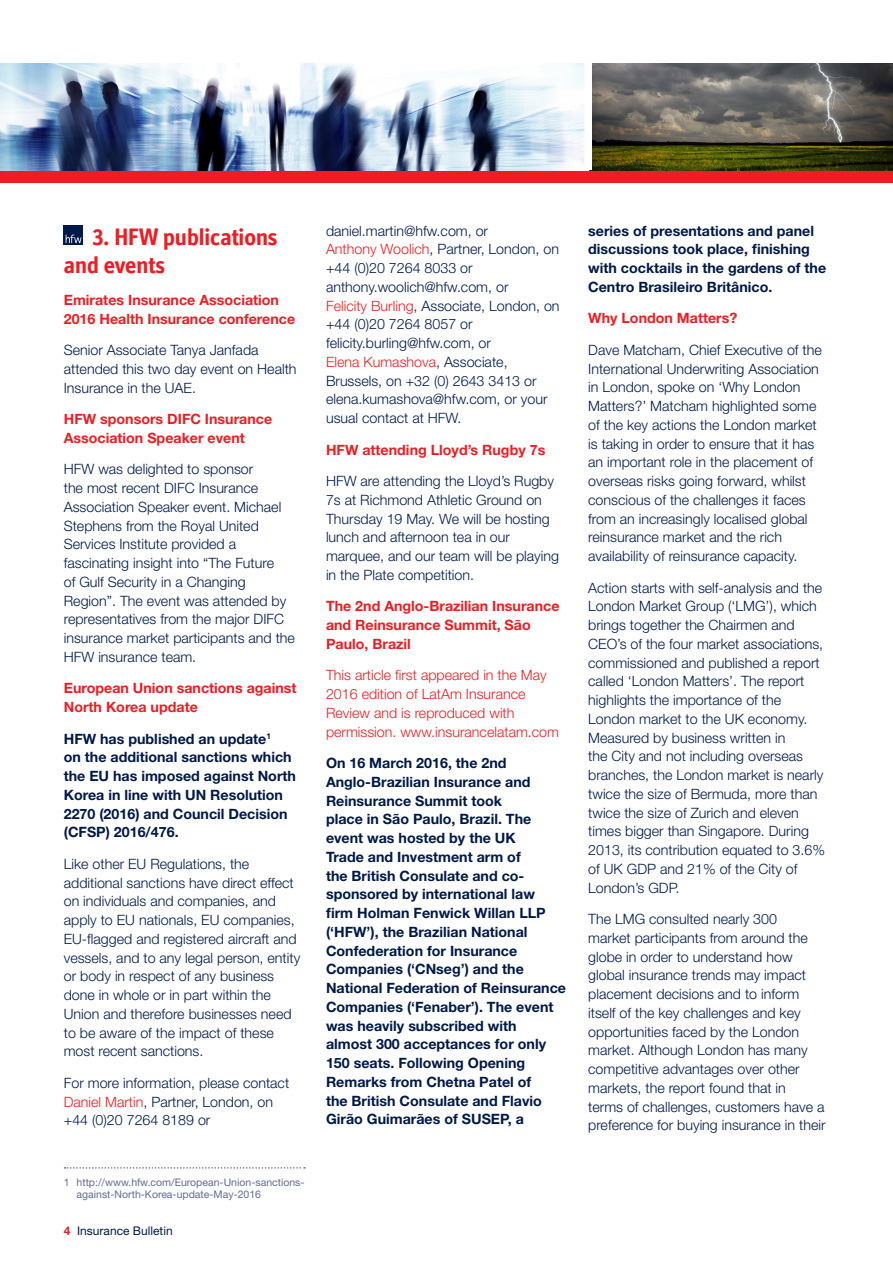
<style>
.page{position:relative;width:893px;height:1263px;background:#fff}
.page>*{position:absolute;margin:0;border:0;box-sizing:border-box;transform-origin:0 0}
.BULLETIN_-_Article_H{font:700 24px/28.8px "Officina Display ITC Std";color:#ee1d23}
.BULLETIN_-_Bodytext{font:300 14.25px/18.8px "Helvetica Neue LT Std";color:#001948}
.BULLETIN_-_Intro_Par{font:700 14.25px/18.8px "Helvetica Neue LT Std";color:#001948}
.BULLETIN_-_Subhead_1{font:300 14.25px/18.8px "Helvetica Neue LT Std";color:#001948}
.BULLETIN_-_Subhead_1-2{font:700 14.25px/18.8px "Helvetica Neue LT Std";color:#ee1d23}
.BULLETIN_-_Subhead_1-3{font:300 14.25px/18.8px "Helvetica Neue LT Std";color:#ee1d23}
.t1{font:12px "Helvetica Neue LT Std";color:#001948}
.BULLETIN_-_Footnote{font:10.5px/12.6px "Helvetica Neue LT Std";color:#616c90}
.s1{color:#ee1d23}
.s2{font-weight:700;color:#ee1d23}
</style>
<div class="page">
<div style="left:0;top:170px;width:893px;height:13px;background:#ee1d23"></div>
<img style="left:0;top:64px;width:893px;height:106px">
<div style="left:584px;top:47px;width:8px;height:123px;background:#fff"></div>
<div style="left:64px;top:225px;width:19px;height:19px;background:#001948"></div>
<svg style="left:66px;top:235px;width:16px;height:8px"></svg>
<svg style="left:65px;top:1167px;width:240px;height:1px"></svg>
<p class="BULLETIN_-_Article_H" style="left:64px;top:222px;width:215px;text-indent:29px">3. HFW publications and events</p>
<p class="BULLETIN_-_Subhead_1-2" style="left:64px;top:290px;width:233px">Emirates Insurance Association<br>2016 Health Insurance conference</p>
<p class="BULLETIN_-_Bodytext" style="left:64px;top:340px;width:234px">Senior Associate Tanya Janfada attended this two day event on Health<br>Insurance in the UAE.</p>
<p class="BULLETIN_-_Subhead_1-2" style="left:64px;top:409px;width:210px">HFW sponsors DIFC Insurance<br>Association Speaker event</p>
<p class="BULLETIN_-_Subhead_1" style="left:64px;top:460px;width:233px">HFW was delighted to sponsor<br>the most recent DIFC Insurance<br>Association Speaker event. Michael<br>Stephens from the Royal United<br>Services Institute provided a fascinating insight into “The Future<br>of Gulf Security in a Changing<br>Region”. The event was attended by representatives from the major DIFC insurance market participants and the<br>HFW insurance team.</p>
<p class="BULLETIN_-_Subhead_1-2" style="left:64px;top:679px;width:234px">European Union sanctions against<br>North Korea update</p>
<p class="BULLETIN_-_Intro_Par" style="left:64px;top:729px;width:234px">HFW has published an update<sup>1<br></sup>on the additional sanctions which the EU has imposed against North<br>Korea in line with UN Resolution<br>2270 (2016) and Council Decision (CFSP) 2016/476.</p>
<p class="BULLETIN_-_Bodytext" style="left:64px;top:854px;width:238px">Like other EU Regulations, the additional sanctions have direct effect on individuals and companies, and apply to EU nationals, EU companies, EU-flagged and registered aircraft and vessels, and to any legal person, entity or body in respect of any business done in whole or in part within the Union and therefore businesses need to be aware of the impact of these most recent sanctions.</p>
<p class="BULLETIN_-_Bodytext" style="left:64px;top:1073px;width:227px">For more information, please contact<br><span class="s1">Daniel Martin</span>, Partner, London, on +44 (0)20 7264 8189 or</p>
<p class="BULLETIN_-_Footnote" style="left:77px;top:1175px;width:230px;text-indent:-13px">1 http://www.hfw.com/European-Union-sanctions&shy;against-North-Korea-update-May-2016</p>
<p class="t1" style="left:64px;top:1224px;width:110px"><span class="s2">4</span> Insurance Bulletin</p>
<p class="BULLETIN_-_Bodytext" style="left:326px;top:221px;width:235px">daniel.martin@hfw.com, or<br><span class="s1">Anthony Woolich</span>, Partner, London, on +44 (0)20 7264 8033 or anthony.woolich@hfw.com, or<br><span class="s1">Felicity Burling</span>, Associate, London, on +44 (0)20 7264 8057 or felicity.burling@hfw.com, or<br><span class="s1">Elena Kumashova</span>, Associate,<br>Brussels, on +32 (0) 2643 3413 or elena.kumashova@hfw.com, or your usual contact at HFW.</p>
<p class="BULLETIN_-_Subhead_1-2" style="left:326px;top:440px;width:221px">HFW attending Lloyd’s Rugby 7s</p>
<p class="BULLETIN_-_Bodytext" style="left:326px;top:471px;width:235px">HFW are attending the Lloyd’s Rugby<br>7s at Richmond Athletic Ground on<br>Thursday 19 May. We will be hosting lunch and afternoon tea in our marquee, and our team will be playing in the Plate competition.</p>
<p class="BULLETIN_-_Subhead_1-2" style="left:326px;top:597px;width:235px">The 2nd Anglo-Brazilian Insurance and Reinsurance Summit, São<br>Paulo, Brazil</p>
<p class="BULLETIN_-_Subhead_1-3" style="left:326px;top:666px;width:235px">This article first appeared in the May 2016 edition of LatAm Insurance Review and is reproduced with permission. www.insurancelatam.com</p>
<p class="BULLETIN_-_Intro_Par" style="left:326px;top:753px;width:242px">On 16 March 2016, the 2nd<br>Anglo-Brazilian Insurance and<br>Reinsurance Summit took<br>place in São Paulo, Brazil. The event was hosted by the UK<br>Trade and Investment arm of<br>the British Consulate and co&shy;sponsored by international law<br>firm Holman Fenwick Willan LLP (‘HFW’), the Brazilian National<br>Confederation for Insurance<br>Companies (‘CNseg’) and the<br>National Federation of Reinsurance<br>Companies (‘Fenaber’). The event was heavily subscribed with almost 300 acceptances for only<br>150 seats. Following Opening<br>Remarks from Chetna Patel of<br>the British Consulate and Flavio<br>Girão Guimarães of SUSEP, a</p>
<p class="BULLETIN_-_Intro_Par" style="left:588px;top:221px;width:239px">series of presentations and panel discussions took place, finishing with cocktails in the gardens of the Centro Brasileiro Britânico.</p>
<p class="BULLETIN_-_Subhead_1-2" style="left:588px;top:309px;width:151px">Why London Matters?</p>
<p class="BULLETIN_-_Bodytext" style="left:588px;top:340px;width:235px">Dave Matcham, Chief Executive of the International Underwriting Association in London, spoke on ‘Why London Matters?’ Matcham highlighted some of the key actions the London market is taking in order to ensure that it has an important role in the placement of overseas risks going forward, whilst conscious of the challenges it faces from an increasingly localised global reinsurance market and the rich availability of reinsurance capacity.</p>
<p class="BULLETIN_-_Bodytext" style="left:588px;top:578px;width:238px">Action starts with self-analysis and the London Market Group (‘LMG’), which brings together the Chairmen and CEO’s of the four market associations, commissioned and published a report called ‘London Matters’. The report highlights the importance of the London market to the UK economy.<br>Measured by business written in<br>the City and not including overseas branches, the London market is nearly twice the size of Bermuda, more than twice the size of Zurich and eleven times bigger than Singapore. During 2013, its contribution equated to 3.6% of UK GDP and 21% of the City of London’s GDP.</p>
<p class="BULLETIN_-_Bodytext" style="left:588px;top:909px;width:239px">The LMG consulted nearly 300<br>market participants from around the globe in order to understand how global insurance trends may impact placement decisions and to inform itself of the key challenges and key opportunities faced by the London market. Although London has many competitive advantages over other markets, the report found that in<br>terms of challenges, customers have a preference for buying insurance in their</p>
</div>
